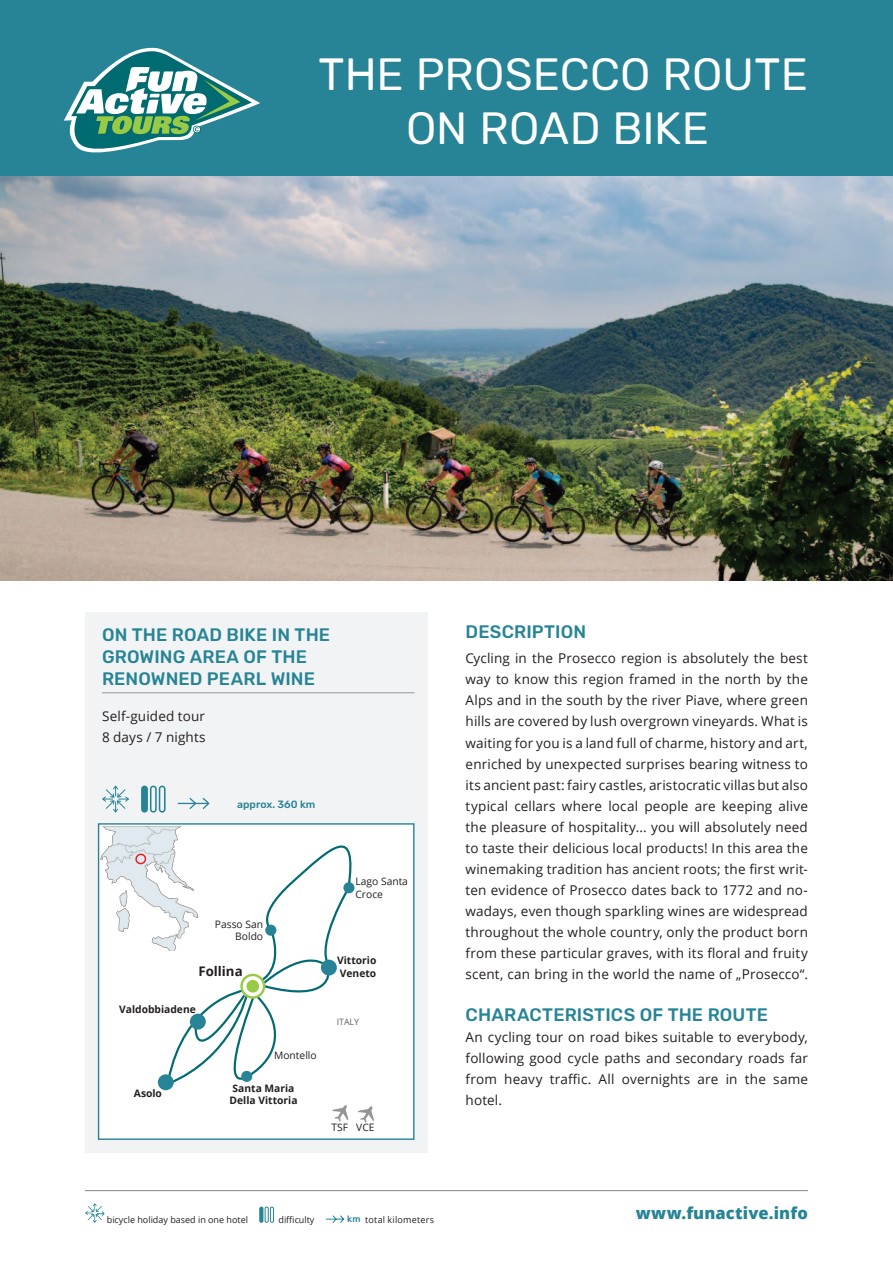
<style>
.page{position:relative;width:893px;height:1263px;background:#fff}
.page>*{position:absolute;margin:0;border:0;box-sizing:border-box;transform-origin:0 0}
.t1{font:45px/54px "Rubik";letter-spacing:.005em;color:#fff;text-align:center}
.t2{font:500 18px/21.6px "Rubik";letter-spacing:.005em;color:#268496}
.t3{font:800 16.5px "Open Sans";letter-spacing:.01em;color:#268496}
.t4{font:13.5px/21px "Open Sans";letter-spacing:.01em;color:#231f20;text-align:justify}
.t5{font:700 13.2px "Open Sans";color:#231f20}
.t6{font:500 10.5px "Rubik";color:#268496}
.t7{font:700 10.2px/12.3px "Open Sans";color:#231f20}
.t8{font:10.2px/12.3px "Open Sans";color:#231f20}
.t9{font:9px "Open Sans";color:#231f20}
.t10{font:9px "Open Sans";letter-spacing:.025em;color:#231f20}
.t11{font:8.85px "Open Sans";color:#636366}
.s1{font-family:"Rubik";font-weight:500;color:#268496}
</style>
<div class="page">
<hr style="left:85px;top:1190px;width:723px;height:1px;background:#939598">
<svg style="left:85px;top:1203px;width:20px;height:20px"></svg>
<div style="left:270px;top:1206px;width:4px;height:17px;border:1px solid #268496;border-radius:2px"></div>
<div style="left:265px;top:1206px;width:4px;height:17px;border:1px solid #268496;border-radius:2px"></div>
<div style="left:259px;top:1206px;width:4px;height:17px;border:1px solid #268496;border-radius:2px"></div>
<svg style="left:325px;top:1215px;width:19px;height:8px"></svg>
<img style="left:0;top:175px;width:893px;height:406px">
<div style="left:85px;top:613px;width:342px;height:540px;background:#f2f3f4"></div>
<hr style="left:102px;top:692px;width:313px;height:1px;background:#939598">
<svg style="left:102px;top:785px;width:27px;height:28px"></svg>
<svg style="left:149px;top:785px;width:17px;height:28px"></svg>
<div style="left:142px;top:786px;width:5px;height:26px;background:#268496;border-radius:3px"></div>
<div style="left:141px;top:785px;width:7px;height:27px;border:2px solid #268496;border-radius:3px"></div>
<svg style="left:177px;top:798px;width:33px;height:11px"></svg>
<div style="left:99px;top:824px;width:315px;height:315px;background:#fff"></div>
<img style="left:100px;top:826px;width:65px;height:122px">
<svg style="left:133px;top:852px;width:14px;height:14px"></svg>
<svg style="left:332px;top:1105px;width:16px;height:17px"></svg>
<svg style="left:358px;top:1106px;width:16px;height:17px"></svg>
<div style="left:158px;top:1074px;width:16px;height:16px;background:#268496;border-radius:50%"></div>
<svg style="left:165px;top:826px;width:190px;height:265px"></svg>
<div style="left:98px;top:823px;width:317px;height:317px;border:1px solid #268496"></div>
<div style="left:0;top:0;width:893px;height:175px;background:#268496"></div>
<svg style="left:64px;top:48px;width:196px;height:105px"></svg>
<h1 class="t1" style="left:319px;top:49px;width:491px">THE PROSECCO ROUTE<br>ON ROAD BIKE</h1>
<h2 class="t2" style="left:102px;top:625px;width:230px">ON THE ROAD BIKE IN THE<br>GROWING AREA OF THE<br>RENOWNED PEARL WINE</h2>
<p class="t4" style="left:102px;top:705px;width:105px">Self-guided tour<br>8 days / 7 nights</p>
<p class="t6" style="left:237px;top:798px;width:80px">approx. 360 km</p>
<p class="t8" style="left:215px;top:918px;width:50px;text-align:right">Passo San<br>Boldo</p>
<p class="t5" style="left:198px;top:962px;width:46px">Follina</p>
<p class="t7" style="left:119px;top:1003px;width:78px">Valdobbiadene</p>
<p class="t7" style="left:134px;top:1087px;width:30px">Asolo</p>
<p class="t8" style="left:274px;top:1049px;width:44px">Montello</p>
<p class="t7" style="left:230px;top:1082px;width:69px">Santa Maria<br>Della Vittoria</p>
<p class="t8" style="left:355px;top:875px;width:54px">Lago Santa<br>Croce</p>
<p class="t7" style="left:337px;top:954px;width:41px">Vittorio<br>Veneto</p>
<p class="t11" style="left:337px;top:1016px;width:24px">ITALY</p>
<p class="t8" style="left:331px;top:1121px;width:45px">TSF VCE</p>
<p class="t9" style="left:107px;top:1213px;width:143px">bicycle holiday based in one hotel</p>
<p class="t9" style="left:278px;top:1213px;width:37px">difficulty</p>
<p class="t10" style="left:347px;top:1213px;width:88px"><span class="s1">km</span> total kilometers</p>
<h2 class="t2" style="left:466px;top:622px;width:122px">DESCRIPTION</h2>
<p class="t4" style="left:466px;top:648px;width:344px">Cycling in the Prosecco region is absolutely the best way to know this region framed in the north by the Alps and in the south by the river Piave, where green hills are covered by lush overgrown vineyards. What is waiting for you is a land full of charme, history and art, enriched by unexpected surprises bearing witness to its ancient past: fairy castles, aristocratic villas but also typical cellars where local people are keeping alive the pleasure of hospitality... you will absolutely need to taste their delicious local products! In this area the winemaking tradition has ancient roots; the first writ&shy;ten evidence of Prosecco dates back to 1772 and no&shy;wadays, even though sparkling wines are widespread throughout the whole country, only the product born from these particular graves, with its floral and fruity scent, can bring in the world the name of „Prosecco“.</p>
<h2 class="t2" style="left:466px;top:1004px;width:304px">CHARACTERISTICS OF THE ROUTE</h2>
<p class="t4" style="left:466px;top:1026px;width:344px">An cycling tour on road bikes suitable to everybody, following good cycle paths and secondary roads far from heavy traffic. All overnights are in the same hotel.</p>
<p class="t3" style="left:636px;top:1200px;width:174px">www.funactive.info</p>
</div>
